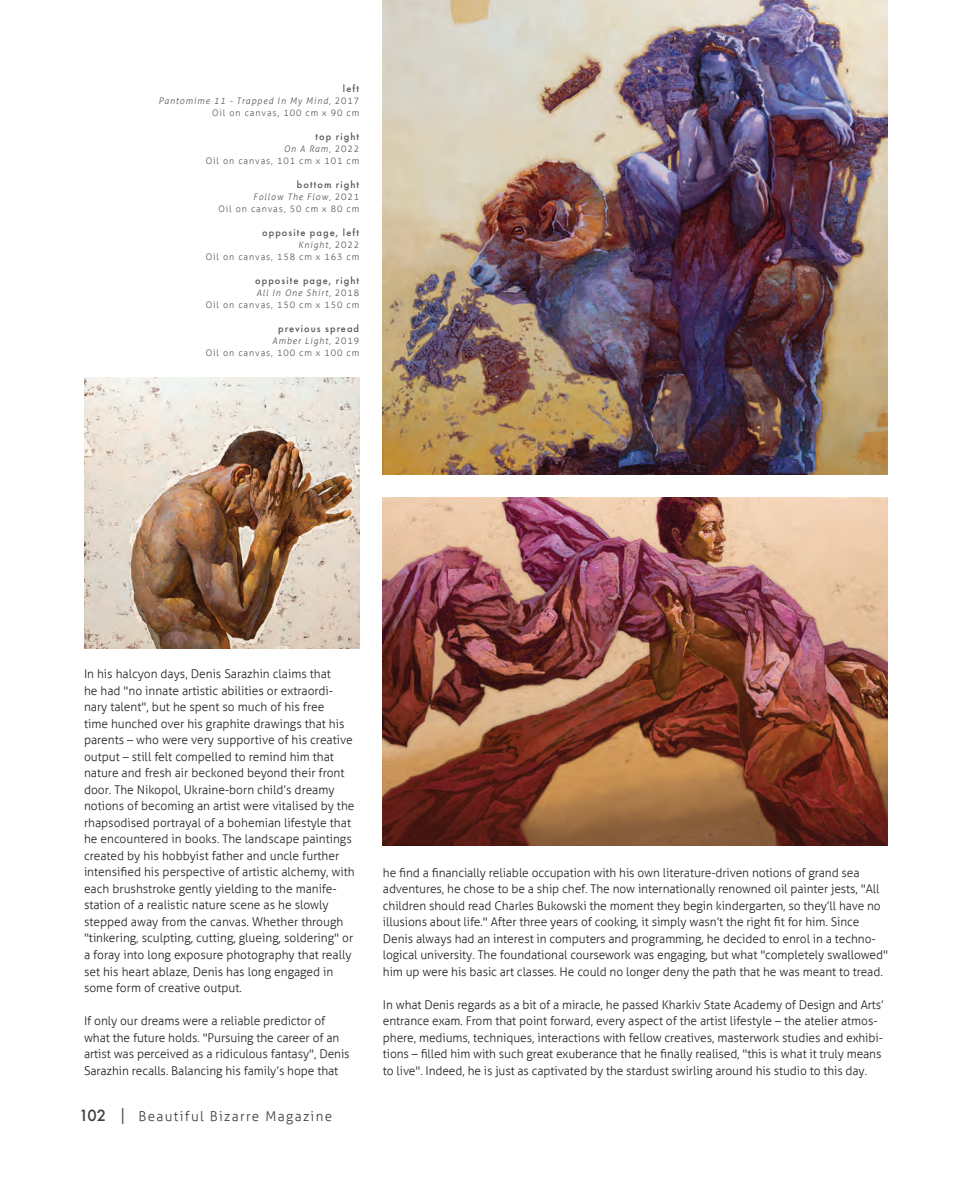
<style>
.page{position:relative;width:972px;height:1178px;background:#fff}
.page>*{position:absolute;margin:0;border:0;box-sizing:border-box;transform-origin:0 0}
.t1{font:300 13.5px "Aller";letter-spacing:.1em;color:#3e3e3f}
.t2{font:300 12px/16.5px "Aller";letter-spacing:-.005em;color:#231f20}
.t3{font:500 10.5px "Futura PT";letter-spacing:.1em;color:#57585a}
.t4{font:300 9px/12px "Aller";letter-spacing:.1em;color:#57585a;text-align:right}
.t5{font:italic 300 9px/12px "Aller";letter-spacing:.1em;color:#57585a;text-align:right}
.s1{font-style:normal}
.s2{font-style:italic}
.s3{font-family:"Futura";font-weight:500;font-size:15px}
.s4{font-size:16.5px}
</style>
<div class="page">
<img style="left:84px;top:378px;width:275px;height:270px">
<img style="left:383px;top:0;width:505px;height:474px">
<img style="left:383px;top:497px;width:505px;height:348px">
<p class="t3" style="left:343px;top:82px;width:18px">left</p>
<p class="t5" style="left:158px;top:95px;width:202px">Pantomime 11 - Trapped In My Mind<span class="s1">, 2017<br>Oil on canvas, 100 cm x 90 cm</span></p>
<p class="t3" style="left:316px;top:130px;width:45px">top right</p>
<p class="t4" style="left:206px;top:143px;width:155px"><span class="s2">On A Ram</span>, 2022<br>Oil on canvas, 101 cm x 101 cm</p>
<p class="t3" style="left:297px;top:178px;width:64px">bottom right</p>
<p class="t4" style="left:218px;top:191px;width:142px"><span class="s2">Follow The Flow</span>, 2021<br>Oil on canvas, 50 cm x 80 cm</p>
<p class="t3" style="left:262px;top:226px;width:99px">opposite page, left</p>
<p class="t4" style="left:206px;top:239px;width:155px"><span class="s2">Knight</span>, 2022<br>Oil on canvas, 158 cm x 163 cm</p>
<p class="t3" style="left:255px;top:274px;width:106px">opposite page, right</p>
<p class="t4" style="left:206px;top:287px;width:155px"><span class="s2">All In One Shirt</span>, 2018<br>Oil on canvas, 150 cm x 150 cm</p>
<p class="t3" style="left:278px;top:322px;width:82px">previous spread</p>
<p class="t4" style="left:206px;top:335px;width:155px"><span class="s2">Amber Light</span>, 2019<br>Oil on canvas, 100 cm x 100 cm</p>
<p class="t2" style="left:84px;top:665px;width:272px">In his halcyon days, Denis Sarazhin claims that<br>he had "no innate artistic abilities or extraordi&shy;nary talent", but he spent so much of his free<br>time hunched over his graphite drawings that his parents – who were very supportive of his creative output – still felt compelled to remind him that nature and fresh air beckoned beyond their front door. The Nikopol, Ukraine-born child’s dreamy notions of becoming an artist were vitalised by the rhapsodised portrayal of a bohemian lifestyle that he encountered in books. The landscape paintings created by his hobbyist father and uncle further intensified his perspective of artistic alchemy, with each brushstroke gently yielding to the manife&shy;station of a realistic nature scene as he slowly stepped away from the canvas. Whether through "tinkering, sculpting, cutting, glueing, soldering" or a foray into long exposure photography that really set his heart ablaze, Denis has long engaged in some form of creative output.</p>
<p class="t2" style="left:84px;top:1012px;width:267px">If only our dreams were a reliable predictor of what the future holds. "Pursuing the career of an artist was perceived as a ridiculous fantasy", Denis Sarazhin recalls. Balancing his family’s hope that</p>
<p class="t1" style="left:79px;top:1107px;width:255px"><span class="s3">102</span> <span class="s4">|</span> Beautiful Bizarre Magazine</p>
<p class="t2" style="left:383px;top:864px;width:507px">he find a financially reliable occupation with his own literature-driven notions of grand sea adventures, he chose to be a ship chef. The now internationally renowned oil painter jests, "All children should read Charles Bukowski the moment they begin kindergarten, so they’ll have no illusions about life." After three years of cooking, it simply wasn’t the right fit for him. Since Denis always had an interest in computers and programming, he decided to enrol in a techno&shy;logical university. The foundational coursework was engaging, but what "completely swallowed" him up were his basic art classes. He could no longer deny the path that he was meant to tread.</p>
<p class="t2" style="left:383px;top:996px;width:502px">In what Denis regards as a bit of a miracle, he passed Kharkiv State Academy of Design and Arts’ entrance exam. From that point forward, every aspect of the artist lifestyle – the atelier atmos&shy;phere, mediums, techniques, interactions with fellow creatives, masterwork studies and exhibi&shy;tions – filled him with such great exuberance that he finally realised, "this is what it truly means to live". Indeed, he is just as captivated by the stardust swirling around his studio to this day.</p>
</div>
